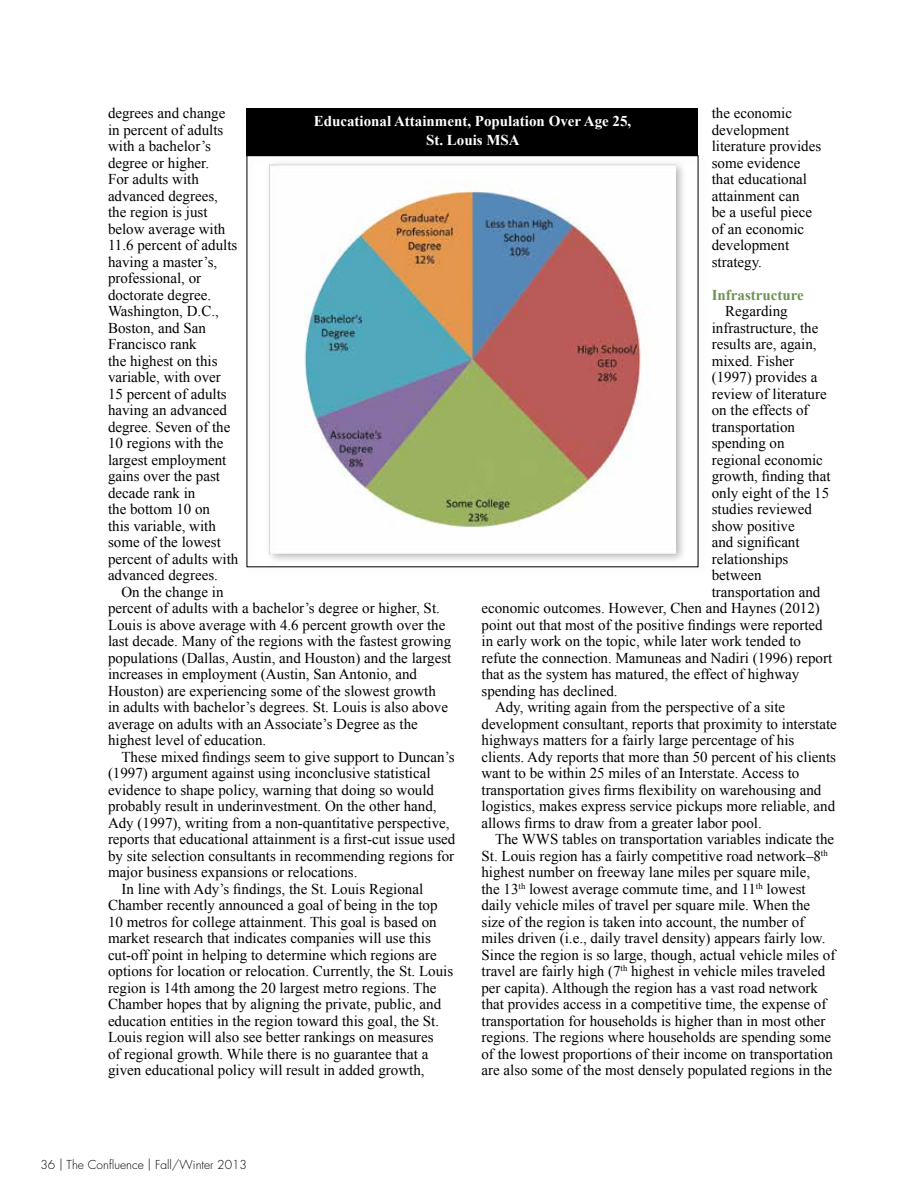
<style>
.page{position:relative;width:918px;height:1188px;background:#fff}
.page>*{position:absolute;margin:0;border:0;box-sizing:border-box;transform-origin:0 0}
.t1{font:15px/16.5px "Times New Roman";color:#000}
.t2{font:700 15px/19.5px "Times New Roman";color:#fff;text-align:center}
.t3{font:700 15px "Times New Roman";color:#6d9355}
.t4{font:300 12px "Futura Std";color:#000}
</style>
<div class="page">
<div style="left:242px;top:151px;width:468px;height:427px;background:#000;opacity:.3"></div>
<img style="left:270px;top:165px;width:405px;height:388px">
<div style="left:247px;top:108px;width:451px;height:48px;background:#000"></div>
<p class="t1" style="left:712px;top:105px;width:111px">the economic development literature provides some evidence that educational attainment can<br>be a useful piece of an economic development strategy.</p>
<p class="t3" style="left:712px;top:285px;width:94px">Infrastructure</p>
<p class="t1" style="left:725px;top:303px;width:64px">Regarding</p>
<p class="t1" style="left:712px;top:319px;width:108px">infrastructure, the</p>
<p class="t1" style="left:712px;top:336px;width:106px">results are, again,</p>
<p class="t1" style="left:712px;top:352px;width:84px">mixed. Fisher</p>
<p class="t1" style="left:712px;top:369px;width:107px">(1997) provides a</p>
<p class="t1" style="left:712px;top:385px;width:116px">review of literature</p>
<p class="t1" style="left:712px;top:402px;width:98px">on the effects of</p>
<p class="t1" style="left:712px;top:418px;width:85px">transportation</p>
<p class="t1" style="left:712px;top:435px;width:74px">spending on</p>
<p class="t1" style="left:712px;top:451px;width:113px">regional economic</p>
<p class="t1" style="left:712px;top:468px;width:120px">growth, finding that</p>
<p class="t1" style="left:712px;top:484px;width:119px">only eight of the 15</p>
<p class="t1" style="left:712px;top:501px;width:102px">studies reviewed</p>
<p class="t1" style="left:712px;top:517px;width:84px">show positive</p>
<p class="t1" style="left:712px;top:534px;width:89px">and significant</p>
<p class="t1" style="left:712px;top:550px;width:78px">relationships</p>
<p class="t1" style="left:712px;top:567px;width:51px">between</p>
<p class="t1" style="left:712px;top:583px;width:110px">transportation and</p>
<p class="t1" style="left:482px;top:600px;width:340px">economic outcomes. However, Chen and Haynes (2012)</p>
<p class="t1" style="left:482px;top:616px;width:343px">point out that most of the positive findings were reported</p>
<p class="t1" style="left:482px;top:633px;width:321px">in early work on the topic, while later work tended to</p>
<p class="t1" style="left:482px;top:649px;width:352px">refute the connection. Mamuneas and Nadiri (1996) report</p>
<p class="t1" style="left:482px;top:666px;width:319px">that as the system has matured, the effect of highway</p>
<p class="t1" style="left:482px;top:682px;width:138px">spending has declined.</p>
<p class="t1" style="left:495px;top:699px;width:292px">Ady, writing again from the perspective of a site</p>
<p class="t1" style="left:482px;top:715px;width:357px">development consultant, reports that proximity to interstate</p>
<p class="t1" style="left:482px;top:732px;width:314px">highways matters for a fairly large percentage of his</p>
<p class="t1" style="left:482px;top:748px;width:356px">clients. Ady reports that more than 50 percent of his clients</p>
<p class="t1" style="left:482px;top:765px;width:319px">want to be within 25 miles of an Interstate. Access to</p>
<p class="t1" style="left:482px;top:781px;width:341px">transportation gives firms flexibility on warehousing and</p>
<p class="t1" style="left:482px;top:798px;width:355px">logistics, makes express service pickups more reliable, and</p>
<p class="t1" style="left:482px;top:814px;width:282px">allows firms to draw from a greater labor pool.</p>
<p class="t1" style="left:495px;top:831px;width:341px">The WWS tables on transportation variables indicate the</p>
<p class="t1" style="left:482px;top:847px;width:348px">St. Louis region has a fairly competitive road network–8<sup>th</sup></p>
<p class="t1" style="left:481px;top:864px;width:330px">highest number on freeway lane miles per square mile,</p>
<p class="t1" style="left:481px;top:880px;width:326px">the 13<sup>th</sup> lowest average commute time, and 11<sup>th</sup> lowest</p>
<p class="t1" style="left:482px;top:897px;width:330px">daily vehicle miles of travel per square mile. When the</p>
<p class="t1" style="left:482px;top:913px;width:324px">size of the region is taken into account, the number of</p>
<p class="t1" style="left:482px;top:930px;width:345px">miles driven (i.e., daily travel density) appears fairly low.</p>
<p class="t1" style="left:482px;top:946px;width:355px">Since the region is so large, though, actual vehicle miles of</p>
<p class="t1" style="left:482px;top:963px;width:345px">travel are fairly high (7<sup>th</sup> highest in vehicle miles traveled</p>
<p class="t1" style="left:481px;top:979px;width:338px">per capita). Although the region has a vast road network</p>
<p class="t1" style="left:481px;top:996px;width:346px">that provides access in a competitive time, the expense of</p>
<p class="t1" style="left:481px;top:1012px;width:346px">transportation for households is higher than in most other</p>
<p class="t1" style="left:481px;top:1029px;width:351px">regions. The regions where households are spending some</p>
<p class="t1" style="left:481px;top:1045px;width:353px">of the lowest proportions of their income on transportation</p>
<p class="t1" style="left:481px;top:1062px;width:352px">are also some of the most densely populated regions in the</p>
<p class="t1" style="left:108px;top:105px;width:132px">degrees and change in percent of adults with a bachelor’s degree or higher.<br>For adults with advanced degrees, the region is just below average with<br>11.6 percent of adults having a master’s, professional, or doctorate degree.<br>Washington, D.C.,<br>Boston, and San<br>Francisco rank<br>the highest on this variable, with over<br>15 percent of adults having an advanced degree. Seven of the<br>10 regions with the largest employment gains over the past decade rank in<br>the bottom 10 on<br>this variable, with some of the lowest percent of adults with advanced degrees.</p>
<p class="t1" style="left:108px;top:583px;width:345px;text-indent:14px">On the change in<br>percent of adults with a bachelor’s degree or higher, St.<br>Louis is above average with 4.6 percent growth over the last decade. Many of the regions with the fastest growing populations (Dallas, Austin, and Houston) and the largest increases in employment (Austin, San Antonio, and Houston) are experiencing some of the slowest growth<br>in adults with bachelor’s degrees. St. Louis is also above average on adults with an Associate’s Degree as the highest level of education.</p>
<p class="t1" style="left:122px;top:748px;width:335px">These mixed findings seem to give support to Duncan’s</p>
<p class="t1" style="left:108px;top:765px;width:324px">(1997) argument against using inconclusive statistical</p>
<p class="t1" style="left:108px;top:781px;width:328px">evidence to shape policy, warning that doing so would</p>
<p class="t1" style="left:108px;top:798px;width:330px">probably result in underinvestment. On the other hand,</p>
<p class="t1" style="left:108px;top:814px;width:343px">Ady (1997), writing from a non-quantitative perspective,</p>
<p class="t1" style="left:108px;top:831px;width:349px">reports that educational attainment is a first-cut issue used</p>
<p class="t1" style="left:108px;top:847px;width:348px">by site selection consultants in recommending regions for</p>
<p class="t1" style="left:108px;top:864px;width:251px">major business expansions or relocations.</p>
<p class="t1" style="left:122px;top:880px;width:303px">In line with Ady’s findings, the St. Louis Regional</p>
<p class="t1" style="left:108px;top:897px;width:331px">Chamber recently announced a goal of being in the top</p>
<p class="t1" style="left:108px;top:913px;width:330px">10 metros for college attainment. This goal is based on</p>
<p class="t1" style="left:108px;top:930px;width:324px">market research that indicates companies will use this</p>
<p class="t1" style="left:108px;top:946px;width:330px">cut-off point in helping to determine which regions are</p>
<p class="t1" style="left:108px;top:963px;width:347px">options for location or relocation. Currently, the St. Louis</p>
<p class="t1" style="left:108px;top:979px;width:330px">region is 14th among the 20 largest metro regions. The</p>
<p class="t1" style="left:108px;top:996px;width:335px">Chamber hopes that by aligning the private, public, and</p>
<p class="t1" style="left:108px;top:1012px;width:333px">education entities in the region toward this goal, the St.</p>
<p class="t1" style="left:108px;top:1029px;width:327px">Louis region will also see better rankings on measures</p>
<p class="t1" style="left:108px;top:1045px;width:322px">of regional growth. While there is no guarantee that a</p>
<p class="t1" style="left:108px;top:1062px;width:318px">given educational policy will result in added growth,</p>
<p class="t2" style="left:314px;top:110px;width:319px">Educational Attainment, Population Over Age 25,<br>St. Louis MSA</p>
<p class="t4" style="left:40px;top:1157px;width:208px">36 | The Confluence | Fall/Winter 2013</p>
</div>
